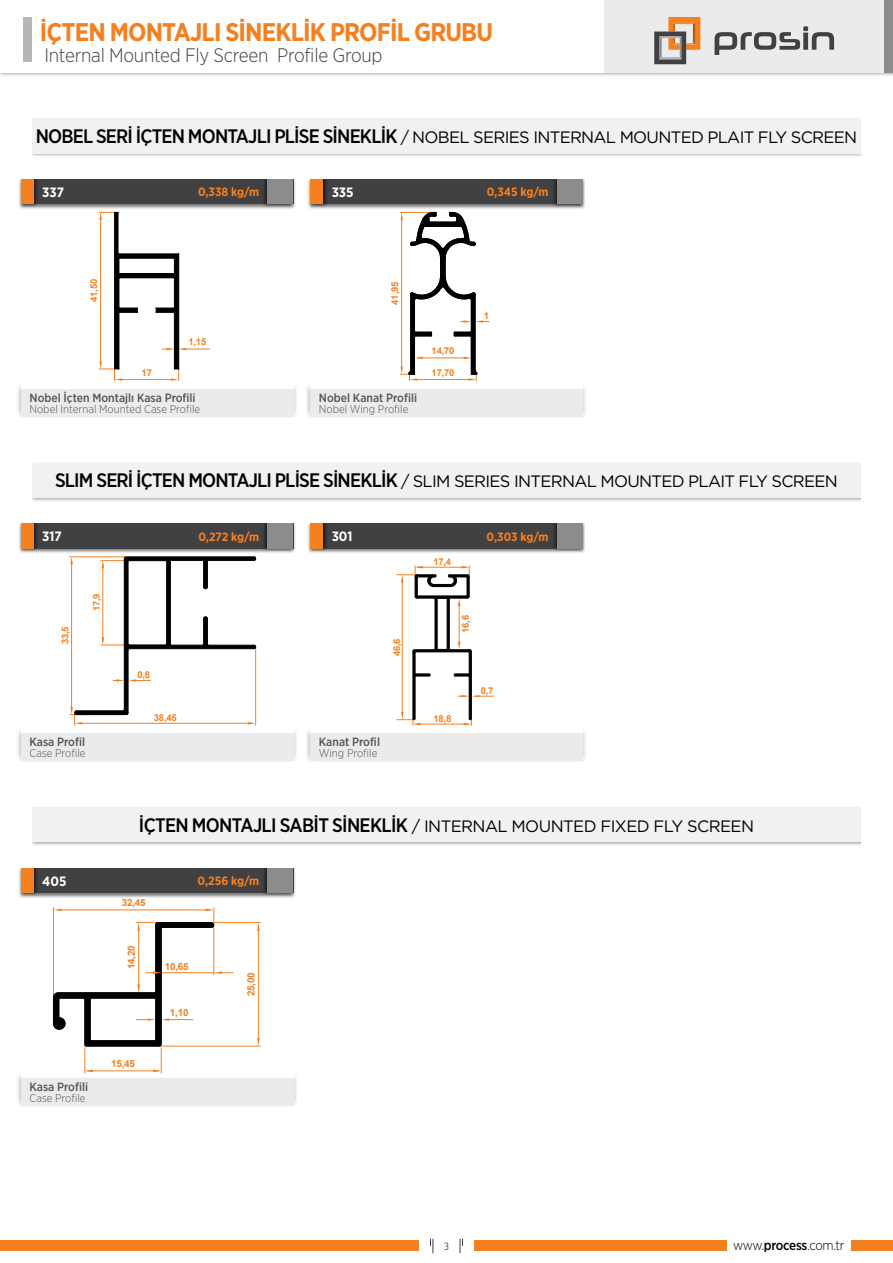
<style>
.page{position:relative;width:893px;height:1263px;background:#fff}
.page>*{position:absolute;margin:0;border:0;box-sizing:border-box;transform-origin:0 0}
.t1{font:700 25.5px "Gotham Narrow";letter-spacing:-.035em;color:#f58020}
.t2{font:300 19.5px "Gotham Narrow";letter-spacing:-.015em;color:#414042}
.t3{font:16.5px "Gotham";letter-spacing:-.04em;color:#000}
.t4{font:300 13.5px "Gotham Narrow";letter-spacing:-.035em;color:#000}
.t5{font:700 13.5px "Gotham Narrow";color:#fff}
.t6{font:500 12px "Gotham Narrow";color:#565659}
.t7{font:700 12px "Gotham Narrow";letter-spacing:-.005em;color:#f58020}
.t8{font:300 12px "PF Handbook Pro";color:#414042}
.t9{font:300 11.25px "Gotham Narrow";color:#565659}
.t10{font:700 9.9px "Arial";letter-spacing:-.02em;color:#f58020}
.t11{font:700 9.45px "Arial";letter-spacing:-.02em;color:#f58020}
.s1{font-family:"Gotham Narrow";font-weight:500;font-size:19.5px}
.s2{font-weight:500}
</style>
<div class="page">
<div style="left:0;top:0;width:893px;height:77px;background:#000;opacity:.34"></div>
<div style="left:0;top:0;width:893px;height:72px;background:#ebebec"></div>
<hr style="left:0;top:0;width:1px;height:77px;background:#000;opacity:.34">
<div style="left:0;top:0;width:604px;height:72px;background:#fff"></div>
<div style="left:884px;top:0;width:9px;height:72px;background:#8a8c8e"></div>
<div style="left:0;top:1241px;width:419px;height:10px;background:#f58020"></div>
<div style="left:474px;top:1241px;width:419px;height:10px;background:#f58020"></div>
<svg style="left:460px;top:1239px;width:3px;height:14px"></svg>
<svg style="left:430px;top:1239px;width:4px;height:14px"></svg>
<div style="left:727px;top:1235px;width:123px;height:21px;background:#fff"></div>
<svg style="left:715px;top:26px;width:119px;height:29px"></svg>
<svg style="left:654px;top:17px;width:46px;height:47px"></svg>
<div style="left:30px;top:118px;width:835px;height:39px;background:#000;opacity:.34"></div>
<div style="left:32px;top:119px;width:829px;height:34px;background:#f1f1f2"></div>
<div style="left:861px;top:115px;width:32px;height:42px;background:#fff"></div>
<div style="left:0;top:115px;width:32px;height:42px;background:#fff"></div>
<div style="left:23px;top:17px;width:9px;height:45px;background:#b4b6b8"></div>
<div style="left:30px;top:462px;width:835px;height:40px;background:#000;opacity:.34"></div>
<div style="left:32px;top:463px;width:829px;height:34px;background:#f1f1f2"></div>
<div style="left:861px;top:459px;width:32px;height:43px;background:#fff"></div>
<div style="left:0;top:459px;width:32px;height:43px;background:#fff"></div>
<div style="left:30px;top:807px;width:835px;height:39px;background:#000;opacity:.34"></div>
<div style="left:32px;top:808px;width:829px;height:34px;background:#f1f1f2"></div>
<div style="left:861px;top:804px;width:32px;height:42px;background:#fff"></div>
<div style="left:0;top:804px;width:32px;height:42px;background:#fff"></div>
<div style="left:16px;top:1071px;width:283px;height:36px;background:#000;opacity:.34"></div>
<div style="left:21px;top:893px;width:272px;height:185px;background:#fff"></div>
<div style="left:18px;top:867px;width:278px;height:31px;background:#000;opacity:.55"></div>
<div style="left:21px;top:867px;width:272px;height:26px;background:#414042"></div>
<div style="left:262px;top:865px;width:32px;height:31px;background:#000;opacity:.55"></div>
<div style="left:268px;top:867px;width:25px;height:26px;background:#8a8c8e"></div>
<div style="left:20px;top:865px;width:19px;height:31px;background:#000;opacity:.55"></div>
<div style="left:21px;top:867px;width:13px;height:26px;background:#f58020"></div>
<div style="left:21px;top:855px;width:272px;height:12px;background:#fff"></div>
<div style="left:21px;top:1078px;width:272px;height:28px;background:#ebebec"></div>
<hr style="left:258px;top:928px;width:1px;height:112px;background:#f58020">
<hr style="left:162px;top:1046px;width:99px;height:1px;background:#f58020">
<hr style="left:214px;top:922px;width:47px;height:1px;background:#f58020">
<svg style="left:257px;top:1038px;width:3px;height:8px"></svg>
<svg style="left:257px;top:922px;width:3px;height:9px"></svg>
<svg style="left:53px;top:907px;width:181px;height:166px"></svg>
<div style="left:16px;top:727px;width:283px;height:36px;background:#000;opacity:.34"></div>
<div style="left:21px;top:549px;width:272px;height:184px;background:#fff"></div>
<div style="left:21px;top:733px;width:272px;height:28px;background:#ebebec"></div>
<div style="left:18px;top:522px;width:278px;height:32px;background:#000;opacity:.55"></div>
<div style="left:21px;top:523px;width:272px;height:26px;background:#414042"></div>
<div style="left:262px;top:520px;width:32px;height:32px;background:#000;opacity:.55"></div>
<div style="left:268px;top:523px;width:25px;height:26px;background:#8a8c8e"></div>
<div style="left:20px;top:520px;width:19px;height:32px;background:#000;opacity:.55"></div>
<div style="left:21px;top:523px;width:13px;height:26px;background:#f58020"></div>
<div style="left:21px;top:510px;width:272px;height:13px;background:#fff"></div>
<svg style="left:70px;top:556px;width:186px;height:169px"></svg>
<div style="left:306px;top:727px;width:282px;height:36px;background:#000;opacity:.34"></div>
<div style="left:310px;top:549px;width:273px;height:184px;background:#fff"></div>
<div style="left:307px;top:522px;width:278px;height:32px;background:#000;opacity:.55"></div>
<div style="left:310px;top:523px;width:273px;height:26px;background:#414042"></div>
<div style="left:552px;top:520px;width:31px;height:32px;background:#000;opacity:.55"></div>
<div style="left:557px;top:523px;width:26px;height:26px;background:#8a8c8e"></div>
<div style="left:309px;top:520px;width:19px;height:32px;background:#000;opacity:.55"></div>
<div style="left:310px;top:523px;width:13px;height:26px;background:#f58020"></div>
<div style="left:310px;top:510px;width:273px;height:13px;background:#fff"></div>
<div style="left:310px;top:733px;width:273px;height:28px;background:#ebebec"></div>
<svg style="left:397px;top:566px;width:97px;height:159px"></svg>
<div style="left:306px;top:382px;width:282px;height:36px;background:#000;opacity:.34"></div>
<div style="left:310px;top:204px;width:273px;height:185px;background:#fff"></div>
<div style="left:310px;top:389px;width:273px;height:28px;background:#ebebec"></div>
<div style="left:307px;top:178px;width:278px;height:31px;background:#000;opacity:.55"></div>
<div style="left:310px;top:179px;width:273px;height:25px;background:#414042"></div>
<div style="left:552px;top:176px;width:31px;height:31px;background:#000;opacity:.55"></div>
<div style="left:557px;top:179px;width:26px;height:25px;background:#8a8c8e"></div>
<div style="left:309px;top:176px;width:19px;height:31px;background:#000;opacity:.55"></div>
<div style="left:310px;top:179px;width:13px;height:25px;background:#f58020"></div>
<div style="left:310px;top:166px;width:273px;height:13px;background:#fff"></div>
<svg style="left:400px;top:212px;width:89px;height:169px"></svg>
<div style="left:16px;top:382px;width:283px;height:36px;background:#000;opacity:.34"></div>
<div style="left:21px;top:204px;width:272px;height:185px;background:#fff"></div>
<div style="left:21px;top:389px;width:272px;height:28px;background:#ebebec"></div>
<div style="left:18px;top:178px;width:278px;height:31px;background:#000;opacity:.55"></div>
<div style="left:21px;top:179px;width:272px;height:25px;background:#414042"></div>
<div style="left:262px;top:176px;width:32px;height:31px;background:#000;opacity:.55"></div>
<div style="left:268px;top:179px;width:25px;height:25px;background:#8a8c8e"></div>
<div style="left:20px;top:176px;width:19px;height:31px;background:#000;opacity:.55"></div>
<div style="left:21px;top:179px;width:13px;height:25px;background:#f58020"></div>
<div style="left:21px;top:166px;width:272px;height:13px;background:#fff"></div>
<svg style="left:99px;top:212px;width:111px;height:169px"></svg>
<h1 class="t1" style="left:40px;top:15px;width:455px">İÇTEN MONTAJLI SİNEKLİK PROFİL GRUBU</h1>
<p class="t2" style="left:44px;top:43px;width:340px">Internal Mounted Fly Screen Profile Group</p>
<p class="t3" style="left:36px;top:126px;width:823px"><span class="s1">NOBEL SERİ İÇTEN MONTAJLI PLİSE SİNEKLİK</span> / NOBEL SERIES INTERNAL MOUNTED PLAIT FLY SCREEN</p>
<p class="t5" style="left:42px;top:183px;width:23px">337</p>
<p class="t7" style="left:198px;top:184px;width:63px">0,338 kg/m</p>
<p class="t5" style="left:332px;top:183px;width:23px">335</p>
<p class="t7" style="left:487px;top:184px;width:63px">0,345 kg/m</p>
<p class="t11" style="left:87px;top:302px;width:24px;rotate:-90deg">41,50</p>
<p class="t11" style="left:389px;top:305px;width:24px;rotate:-90deg">41,95</p>
<p class="t11" style="left:484px;top:310px;width:7px">1</p>
<p class="t11" style="left:188px;top:335px;width:19px">1,15</p>
<p class="t11" style="left:432px;top:345px;width:24px">14,70</p>
<p class="t11" style="left:142px;top:366px;width:12px">17</p>
<p class="t11" style="left:432px;top:366px;width:24px">17,70</p>
<p class="t6" style="left:30px;top:390px;width:168px">Nobel İçten Montajlı Kasa Profili</p>
<p class="t9" style="left:30px;top:402px;width:172px">Nobel Internal Mounted Case Profile</p>
<p class="t6" style="left:319px;top:390px;width:100px">Nobel Kanat Profili</p>
<p class="t9" style="left:319px;top:402px;width:91px">Nobel Wing Profile</p>
<p class="t3" style="left:55px;top:471px;width:784px"><span class="s1">SLIM SERİ İÇTEN MONTAJLI PLİSE SİNEKLİK</span> / SLIM SERIES INTERNAL MOUNTED PLAIT FLY SCREEN</p>
<p class="t5" style="left:42px;top:528px;width:21px">317</p>
<p class="t7" style="left:198px;top:529px;width:62px">0,272 kg/m</p>
<p class="t11" style="left:59px;top:644px;width:19px;rotate:-90deg">33,5</p>
<p class="t11" style="left:90px;top:611px;width:19px;rotate:-90deg">17,9</p>
<p class="t6" style="left:30px;top:734px;width:57px">Kasa Profil</p>
<p class="t9" style="left:30px;top:747px;width:58px">Case Profile</p>
<p class="t11" style="left:137px;top:669px;width:14px">0,8</p>
<p class="t11" style="left:154px;top:712px;width:24px">38,45</p>
<p class="t5" style="left:332px;top:528px;width:22px">301</p>
<p class="t7" style="left:487px;top:529px;width:63px">0,303 kg/m</p>
<p class="t11" style="left:391px;top:656px;width:19px;rotate:-90deg">46,6</p>
<p class="t6" style="left:319px;top:734px;width:63px">Kanat Profil</p>
<p class="t9" style="left:319px;top:747px;width:60px">Wing Profile</p>
<p class="t11" style="left:433px;top:555px;width:19px">17,4</p>
<p class="t11" style="left:459px;top:633px;width:19px;rotate:-90deg">16,6</p>
<p class="t11" style="left:433px;top:712px;width:19px">18,8</p>
<p class="t11" style="left:481px;top:684px;width:14px">0,7</p>
<p class="t3" style="left:139px;top:815px;width:617px"><span class="s1">İÇTEN MONTAJLI SABİT SİNEKLİK</span> / INTERNAL MOUNTED FIXED FLY SCREEN</p>
<p class="t5" style="left:42px;top:872px;width:26px">405</p>
<p class="t7" style="left:198px;top:873px;width:63px">0,256 kg/m</p>
<p class="t6" style="left:30px;top:1079px;width:60px">Kasa Profili</p>
<p class="t9" style="left:30px;top:1091px;width:58px">Case Profile</p>
<p class="t10" style="left:122px;top:896px;width:25px">32,45</p>
<p class="t10" style="left:125px;top:969px;width:25px;rotate:-90deg">14,20</p>
<p class="t10" style="left:111px;top:1057px;width:25px">15,45</p>
<p class="t10" style="left:165px;top:960px;width:25px">10,65</p>
<p class="t10" style="left:170px;top:1006px;width:20px">1,10</p>
<p class="t10" style="left:245px;top:996px;width:25px;rotate:-90deg">25,00</p>
<p class="t8" style="left:444px;top:1239px;width:7px">3</p>
<p class="t4" style="left:733px;top:1237px;width:113px">www.<span class="s2">process</span>.com.tr</p>
</div>
